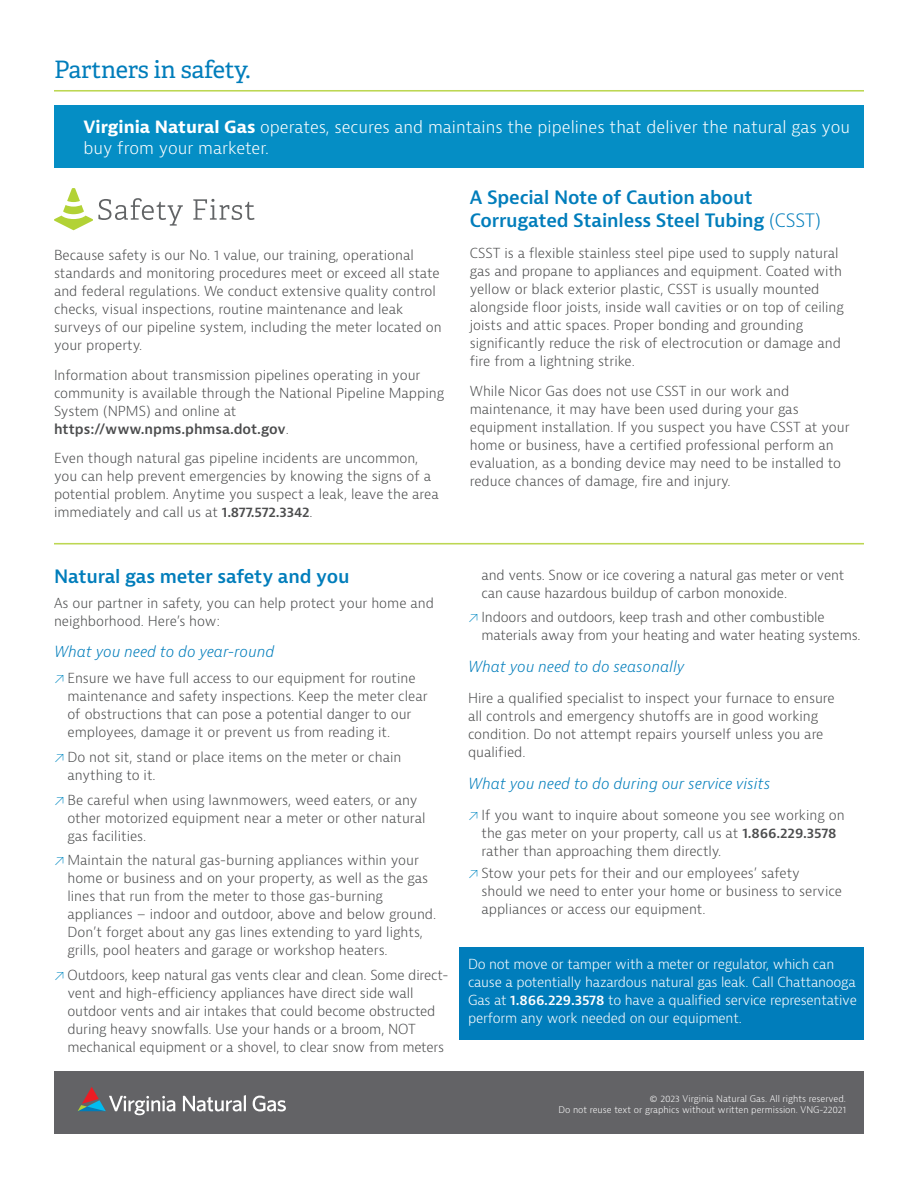
<style>
.page{position:relative;width:918px;height:1188px;background:#fff}
.page>*{position:absolute;margin:0;border:0;box-sizing:border-box;transform-origin:0 0}
._0__Title{font:24px "Adelle";letter-spacing:-.01em;color:#007dbb}
._1__subhead{font:600 18px/22.5px "Bernina Sans";letter-spacing:-.01em;color:#007dbb}
.body_indent{font:300 16.5px/21px "Bernina Sans";color:#fff}
._5__italics{font:italic 300 15px "Bernina Sans";color:#007dbb}
._4__bullets{font:300 13.5px/18px "Bernina Sans";letter-spacing:-.005em;color:#4b4c4d}
._2__body{font:300 13.5px/18px "Bernina Sans";color:#4b4c4d}
.Subhead_indent{font:300 13.5px/18px "Bernina Sans";color:#4b4c4d}
._2__body-2{font:300 13.5px/18px "Bernina Sans";letter-spacing:-.015em;color:#fff}
._7__legal{font:300 9px/10.8px "Bernina Sans";color:#fff;text-align:right}
.s1{font-weight:700}
.s2{font-weight:600}
.s3{font-size:11.7px;color:#058ac3}
.s4{font-weight:300}
</style>
<div class="page">
<div style="left:54px;top:1071px;width:810px;height:63px;background:#636366"></div>
<hr style="left:54px;top:90px;width:810px;height:2px;background:#bdd752">
<hr style="left:54px;top:543px;width:810px;height:2px;background:#bdd752">
<div style="left:54px;top:105px;width:810px;height:63px;background:#058ec5"></div>
<svg style="left:78px;top:1087px;width:208px;height:29px"></svg>
<div style="left:459px;top:947px;width:405px;height:93px;background:#007dbb"></div>
<svg style="left:193px;top:199px;width:62px;height:21px"></svg>
<svg style="left:54px;top:188px;width:129px;height:42px"></svg>
<p class="_0__Title" style="left:54px;top:55px;width:198px">Partners in safety.</p>
<p class="body_indent" style="left:83px;top:116px;width:768px"><span class="s1">Virginia Natural Gas</span> operates, secures and maintains the pipelines that deliver the natural gas you buy from your marketer.</p>
<p class="Subhead_indent" style="left:54px;top:247px;width:389px">Because safety is our No. 1 value, our training, operational standards and monitoring procedures meet or exceed all state and federal regulations. We conduct extensive quality control checks, visual inspections, routine maintenance and leak surveys of our pipeline system, including the meter located on your property.</p>
<p class="Subhead_indent" style="left:54px;top:366px;width:392px">Information about transmission pipelines operating in your community is available through the National Pipeline Mapping System (NPMS) and online at <span class="s2">https://www.npms.phmsa.dot.gov</span>.</p>
<p class="Subhead_indent" style="left:54px;top:449px;width:386px">Even though natural gas pipeline incidents are uncommon, you can help prevent emergencies by knowing the signs of a potential problem. Anytime you suspect a leak, leave the area immediately and call us at <span class="s2">1.877.572.3342</span>.</p>
<p class="_1__subhead" style="left:54px;top:566px;width:297px">Natural gas meter safety and you</p>
<p class="_2__body" style="left:54px;top:594px;width:382px">As our partner in safety, you can help protect your home and neighborhood. Here’s how:</p>
<p class="_5__italics" style="left:54px;top:642px;width:222px">What you need to do year-round</p>
<p class="_4__bullets" style="left:68px;top:670px;width:362px;text-indent:-14px"><span class="s3">↗</span> Ensure we have full access to our equipment for routine maintenance and safety inspections. Keep the meter clear of obstructions that can pose a potential danger to our employees, damage it or prevent us from reading it.</p>
<p class="_4__bullets" style="left:68px;top:748px;width:335px;text-indent:-14px"><span class="s3">↗</span> Do not sit, stand or place items on the meter or chain anything to it.</p>
<p class="_4__bullets" style="left:68px;top:791px;width:359px;text-indent:-14px"><span class="s3">↗</span> Be careful when using lawnmowers, weed eaters, or any other motorized equipment near a meter or other natural gas facilities.</p>
<p class="_4__bullets" style="left:68px;top:852px;width:370px;text-indent:-14px"><span class="s3">↗</span> Maintain the natural gas-burning appliances within your home or business and on your property, as well as the gas lines that run from the meter to those gas-burning appliances – indoor and outdoor, above and below ground.<br>Don’t forget about any gas lines extending to yard lights, grills, pool heaters and garage or workshop heaters.</p>
<p class="_4__bullets" style="left:68px;top:967px;width:382px;text-indent:-14px"><span class="s3">↗</span> Outdoors, keep natural gas vents clear and clean. Some direct&shy;vent and high-efficiency appliances have direct side wall outdoor vents and air intakes that could become obstructed during heavy snowfalls. Use your hands or a broom, NOT mechanical equipment or a shovel, to clear snow from meters</p>
<p class="_1__subhead" style="left:470px;top:187px;width:353px">A Special Note of Caution about<br>Corrugated Stainless Steel Tubing <span class="s4">(CSST)</span></p>
<p class="_2__body" style="left:470px;top:245px;width:376px">CSST is a flexible stainless steel pipe used to supply natural gas and propane to appliances and equipment. Coated with yellow or black exterior plastic, CSST is usually mounted alongside floor joists, inside wall cavities or on top of ceiling joists and attic spaces. Proper bonding and grounding significantly reduce the risk of electrocution or damage and fire from a lightning strike.</p>
<p class="_2__body" style="left:470px;top:382px;width:381px">While Nicor Gas does not use CSST in our work and maintenance, it may have been used during your gas equipment installation. If you suspect you have CSST at your home or business, have a certified professional perform an evaluation, as a bonding device may need to be installed to reduce chances of damage, fire and injury.</p>
<p class="_4__bullets" style="left:482px;top:566px;width:364px">and vents. Snow or ice covering a natural gas meter or vent can cause hazardous buildup of carbon monoxide.</p>
<p class="_4__bullets" style="left:482px;top:609px;width:381px;text-indent:-14px"><span class="s3">↗</span> Indoors and outdoors, keep trash and other combustible materials away from your heating and water heating systems.</p>
<p class="_5__italics" style="left:468px;top:656px;width:218px">What you need to do seasonally</p>
<p class="_2__body" style="left:468px;top:690px;width:368px">Hire a qualified specialist to inspect your furnace to ensure all controls and emergency shutoffs are in good working condition. Do not attempt repairs yourself unless you are qualified.</p>
<p class="_5__italics" style="left:468px;top:773px;width:304px">What you need to do during our service visits</p>
<p class="_4__bullets" style="left:482px;top:807px;width:365px;text-indent:-13px"><span class="s3">↗</span> If you want to inquire about someone you see working on the gas meter on your property, call us at <span class="s2">1.866.229.3578 </span>rather than approaching them directly.</p>
<p class="_4__bullets" style="left:482px;top:864px;width:362px;text-indent:-14px"><span class="s3">↗</span> Stow your pets for their and our employees’ safety should we need to enter your home or business to service appliances or access our equipment.</p>
<p class="_2__body-2" style="left:468px;top:956px;width:390px">Do not move or tamper with a meter or regulator, which can cause a potentially hazardous natural gas leak. Call Chattanooga Gas at <span class="s2">1.866.229.3578</span> to have a qualified service representative perform any work needed on our equipment.</p>
<p class="_7__legal" style="left:558px;top:1094px;width:289px">© 2023 Virginia Natural Gas. All rights reserved.<br>Do not reuse text or graphics without written permission. VNG-22021</p>
</div>
